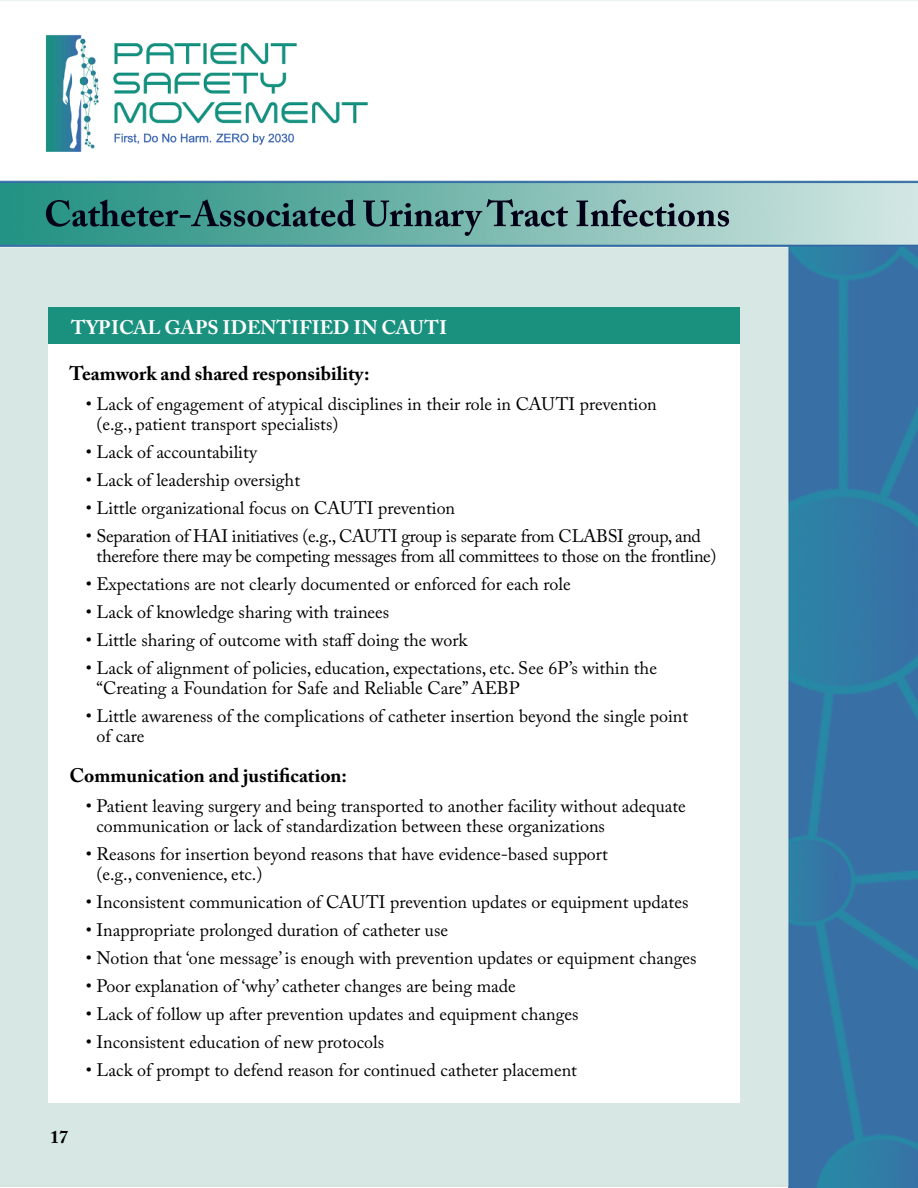
<style>
.page{position:relative;width:918px;height:1188px;background:#fff}
.page>*{position:absolute;margin:0;border:0;box-sizing:border-box;transform-origin:0 0}
.t1{font:700 19.5px "Adobe Caslon Pro";color:#000}
.t2{font:700 19.5px "Adobe Caslon Pro";color:#fff}
.t3{font:18px/19.5px "Adobe Caslon Pro";color:#000}
.t4{font:18px/19.5px "Adobe Caslon Pro";letter-spacing:-.02em;color:#000}
.t5{font:700 18px "Adobe Caslon Pro";color:#000}
</style>
<div class="page">
<img style="left:1px;top:0;width:917px;height:1188px">
<div style="left:48px;top:307px;width:692px;height:37px;background:#1a917e"></div>
<div style="left:48px;top:344px;width:692px;height:759px;background:#fff"></div>
<p class="t2" style="left:71px;top:316px;width:378px">TYPICAL GAPS IDENTIFIED IN CAUTI</p>
<p class="t1" style="left:70px;top:362px;width:302px">Teamwork and shared responsibility:</p>
<p class="t3" style="left:97px;top:394px;width:562px;text-indent:-11px">• Lack of engagement of atypical disciplines in their role in CAUTI prevention (e.g., patient transport specialists)</p>
<p class="t3" style="left:86px;top:442px;width:173px">• Lack of accountability</p>
<p class="t3" style="left:86px;top:470px;width:216px">• Lack of leadership oversight</p>
<p class="t3" style="left:86px;top:498px;width:371px">• Little organizational focus on CAUTI prevention</p>
<p class="t4" style="left:97px;top:526px;width:621px;text-indent:-11px">• Separation of HAI initiatives (e.g., CAUTI group is separate from CLABSI group, and therefore there may be competing messages from all committees to those on the frontline)</p>
<p class="t3" style="left:86px;top:574px;width:486px">• Expectations are not clearly documented or enforced for each role</p>
<p class="t3" style="left:86px;top:602px;width:305px">• Lack of knowledge sharing with trainees</p>
<p class="t3" style="left:86px;top:630px;width:383px">• Little sharing of outcome with staff doing the work</p>
<p class="t3" style="left:97px;top:658px;width:562px;text-indent:-11px">• Lack of alignment of policies, education, expectations, etc. See 6P’s within the “Creating a Foundation for Safe and Reliable Care” AEBP</p>
<p class="t3" style="left:97px;top:706px;width:593px;text-indent:-11px">• Little awareness of the complications of catheter insertion beyond the single point of care</p>
<p class="t1" style="left:70px;top:764px;width:279px">Communication and justification:</p>
<p class="t3" style="left:97px;top:796px;width:591px;text-indent:-11px">• Patient leaving surgery and being transported to another facility without adequate communication or lack of standardization between these organizations</p>
<p class="t3" style="left:97px;top:844px;width:513px;text-indent:-11px">• Reasons for insertion beyond reasons that have evidence-based support (e.g., convenience, etc.)</p>
<p class="t3" style="left:86px;top:892px;width:604px">• Inconsistent communication of CAUTI prevention updates or equipment updates</p>
<p class="t3" style="left:86px;top:920px;width:364px">• Inappropriate prolonged duration of catheter use</p>
<p class="t3" style="left:86px;top:948px;width:612px">• Notion that ‘one message’ is enough with prevention updates or equipment changes</p>
<p class="t3" style="left:86px;top:976px;width:432px">• Poor explanation of ‘why’ catheter changes are being made</p>
<p class="t3" style="left:86px;top:1004px;width:494px">• Lack of follow up after prevention updates and equipment changes</p>
<p class="t3" style="left:86px;top:1032px;width:300px">• Inconsistent education of new protocols</p>
<p class="t3" style="left:86px;top:1060px;width:493px">• Lack of prompt to defend reason for continued catheter placement</p>
<p class="t5" style="left:50px;top:1127px;width:19px">17</p>
</div>
